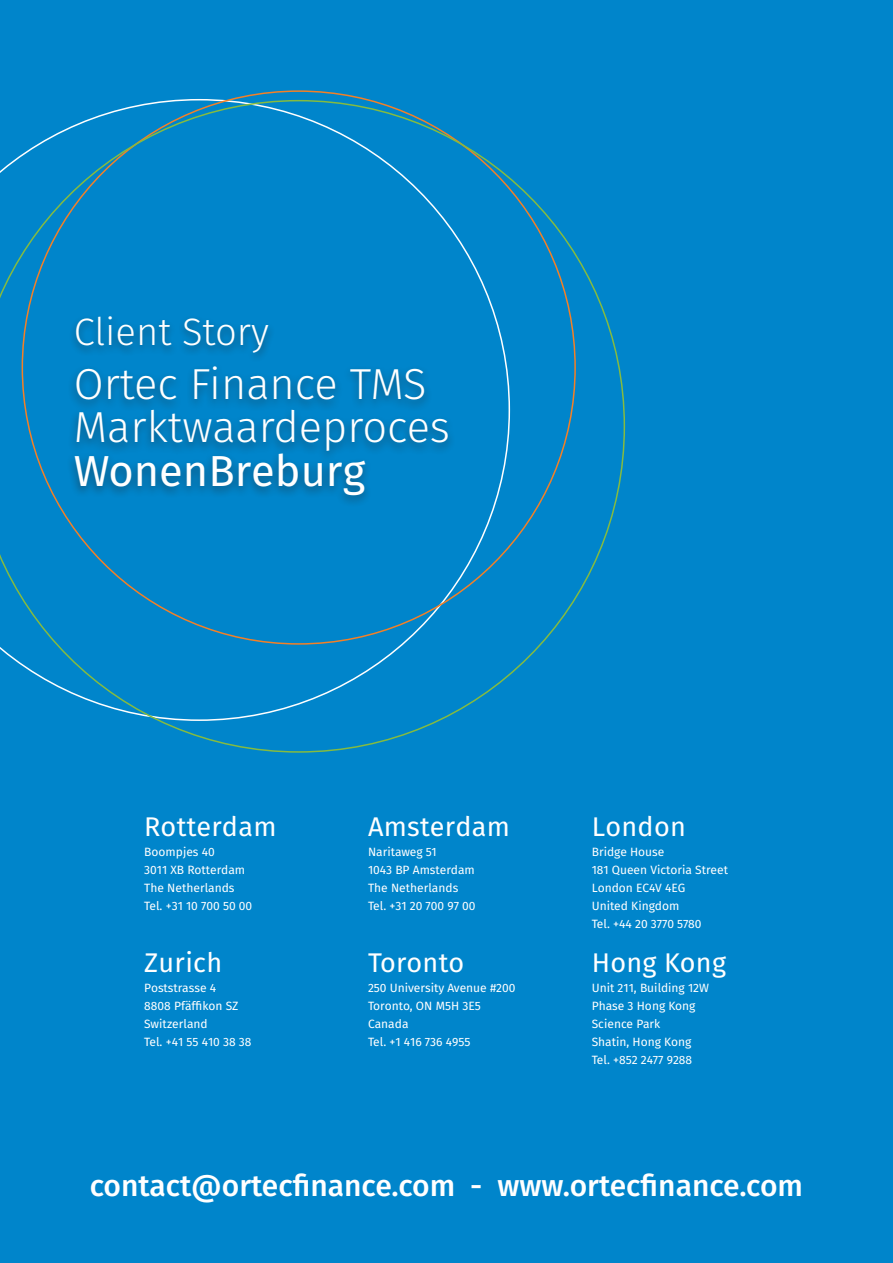
<style>
.page{position:relative;width:893px;height:1263px;background:#0085cb}
.page>*{position:absolute;margin:0;border:0;box-sizing:border-box;transform-origin:0 0}
.t1{font:300 43.35px/43.3px "Fira Sans";color:#fff}
.t2{font:300 38.25px "Fira Sans";color:#fff}
.t3{font:500 30px "Fira Sans";color:#fff}
.t4{font:27px "Fira Sans";letter-spacing:.01em;color:#fff}
.t5{font:12px "Fira Sans";color:#fff}
.s1{font-weight:400}
</style>
<div class="page">
<svg style="left:0;top:100px;width:625px;height:653px"></svg>
<div style="left:67px;top:362px;width:389px;height:146px;background:#231f20;opacity:.5"></div>
<div style="left:69px;top:313px;width:207px;height:51px;background:#231f20;opacity:.5"></div>
<p class="t2" style="left:74px;top:305px;width:197px">Client Story</p>
<p class="t1" style="left:74px;top:362px;width:378px">Ortec Finance TMS<br>Marktwaardeproces<br><span class="s1">WonenBreburg</span></p>
<p class="t4" style="left:144px;top:807px;width:134px">Rotterdam</p>
<p class="t5" style="left:144px;top:843px;width:72px">Boompjes 40</p>
<p class="t5" style="left:144px;top:861px;width:102px">3011 XB Rotterdam</p>
<p class="t5" style="left:144px;top:879px;width:92px">The Netherlands</p>
<p class="t5" style="left:144px;top:897px;width:110px">Tel. +31 10 700 50 00</p>
<p class="t4" style="left:144px;top:942px;width:79px">Zurich</p>
<p class="t5" style="left:144px;top:978px;width:73px">Poststrasse 4</p>
<p class="t5" style="left:144px;top:996px;width:96px">8808 Pfäffikon SZ</p>
<p class="t5" style="left:144px;top:1014px;width:65px">Switzerland</p>
<p class="t5" style="left:144px;top:1032px;width:109px">Tel. +41 55 410 38 38</p>
<p class="t4" style="left:368px;top:807px;width:143px">Amsterdam</p>
<p class="t5" style="left:368px;top:843px;width:70px">Naritaweg 51</p>
<p class="t5" style="left:368px;top:861px;width:108px">1043 BP Amsterdam</p>
<p class="t5" style="left:368px;top:879px;width:92px">The Netherlands</p>
<p class="t5" style="left:368px;top:897px;width:109px">Tel. +31 20 700 97 00</p>
<p class="t4" style="left:368px;top:942px;width:98px">Toronto</p>
<p class="t5" style="left:368px;top:978px;width:149px">250 University Avenue #200</p>
<p class="t5" style="left:368px;top:996px;width:114px">Toronto, ON M5H 3E5</p>
<p class="t5" style="left:368px;top:1014px;width:42px">Canada</p>
<p class="t5" style="left:368px;top:1032px;width:104px">Tel. +1 416 736 4955</p>
<p class="t4" style="left:592px;top:807px;width:96px">London</p>
<p class="t5" style="left:592px;top:843px;width:74px">Bridge House</p>
<p class="t5" style="left:592px;top:861px;width:138px">181 Queen Victoria Street</p>
<p class="t5" style="left:592px;top:879px;width:95px">London EC4V 4EG</p>
<p class="t5" style="left:592px;top:897px;width:89px">United Kingdom</p>
<p class="t5" style="left:592px;top:915px;width:111px">Tel. +44 20 3770 5780</p>
<p class="t4" style="left:592px;top:942px;width:136px">Hong Kong</p>
<p class="t5" style="left:592px;top:978px;width:119px">Unit 211, Building 12W</p>
<p class="t5" style="left:592px;top:996px;width:105px">Phase 3 Hong Kong</p>
<p class="t5" style="left:592px;top:1014px;width:70px">Science Park</p>
<p class="t5" style="left:592px;top:1032px;width:101px">Shatin, Hong Kong</p>
<p class="t5" style="left:592px;top:1050px;width:102px">Tel. +852 2477 9288</p>
<p class="t3" style="left:90px;top:1161px;width:715px">contact@ortecfinance.com - www.ortecfinance.com</p>
</div>
